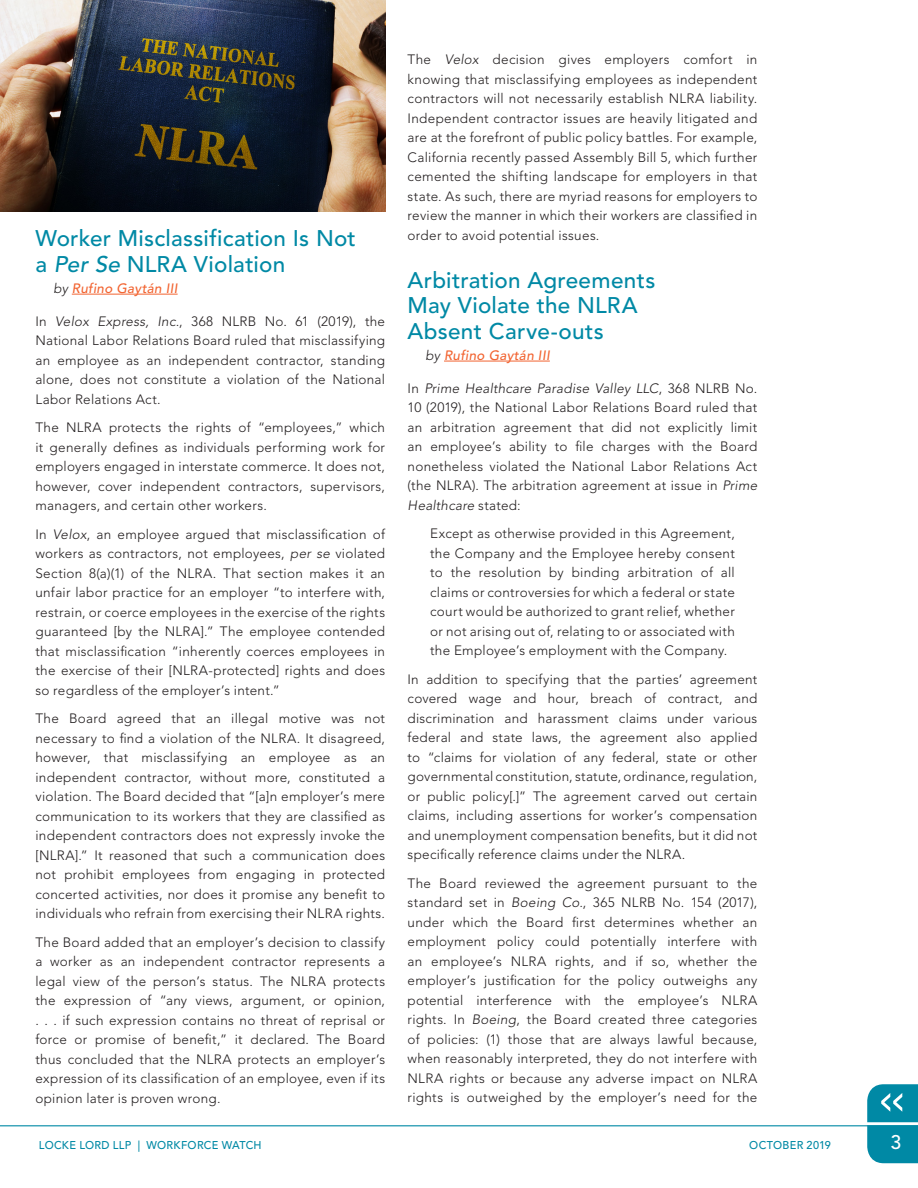
<style>
.page{position:relative;width:918px;height:1188px;background:#fff}
.page>*{position:absolute;margin:0;border:0;box-sizing:border-box;transform-origin:0 0}
.t1{font:500 22.5px/25.5px "Avenir LT Std";letter-spacing:.01em;color:#0089a5}
.t2{font:500 19.5px "Avenir LT Std";color:#fff}
.t3{font:300 13.5px/19.5px "Avenir LT Std";letter-spacing:.02em;color:#231f20;text-align:justify}
.t4{font:italic 500 13.5px "Avenir LT Std";letter-spacing:.025em;color:#f26431}
.t5{font:500 11.25px "Avenir LT Std";letter-spacing:.025em;color:#0089a5}
.s1{font-style:italic}
.s2{font-weight:300;color:#231f20}
</style>
<div class="page">
<hr style="left:0;top:1125px;width:918px;height:1px;background:#0089a5">
<svg style="left:867px;top:1084px;width:51px;height:79px;background:#1994ae"></svg>
<hr style="left:72px;top:294px;width:106px;height:1px;background:#f26431">
<hr style="left:444px;top:361px;width:106px;height:1px;background:#f26431">
<img style="left:0;top:0;width:386px;height:211px">
<h1 class="t1" style="left:35px;top:226px;width:322px">Worker Misclassification Is Not a <span class="s1">Per Se</span> NLRA Violation</h1>
<p class="t4" style="left:53px;top:280px;width:126px"><span class="s2">by</span> Rufino Gaytán III</p>
<p class="t3" style="left:35px;top:311px;width:351px">In <span class="s1">Velox Express, Inc.</span>, 368 NLRB No. 61 (2019), the National Labor Relations Board ruled that misclassifying an employee as an independent contractor, standing alone, does not constitute a violation of the National Labor Relations Act.</p>
<p class="t3" style="left:35px;top:418px;width:351px">The NLRA protects the rights of “employees,” which it generally defines as individuals performing work for employers engaged in interstate commerce. It does not, however, cover independent contractors, supervisors, managers, and certain other workers.</p>
<p class="t3" style="left:35px;top:524px;width:351px">In <span class="s1">Velox</span>, an employee argued that misclassification of workers as contractors, not employees, <span class="s1">per se</span> violated Section 8(a)(1) of the NLRA. That section makes it an unfair labor practice for an employer “to interfere with, restrain, or coerce employees in the exercise of the rights guaranteed [by the NLRA].” The employee contended that misclassification “inherently coerces employees in the exercise of their [NLRA-protected] rights and does so regardless of the employer’s intent.”</p>
<p class="t3" style="left:35px;top:709px;width:351px">The Board agreed that an illegal motive was not necessary to find a violation of the NLRA. It disagreed, however, that misclassifying an employee as an independent contractor, without more, constituted a violation. The Board decided that “[a]n employer’s mere communication to its workers that they are classified as independent contractors does not expressly invoke the [NLRA].” It reasoned that such a communication does not prohibit employees from engaging in protected concerted activities, nor does it promise any benefit to individuals who refrain from exercising their NLRA rights.</p>
<p class="t3" style="left:35px;top:932px;width:351px">The Board added that an employer’s decision to classify a worker as an independent contractor represents a legal view of the person’s status. The NLRA protects the expression of “any views, argument, or opinion, . . . if such expression contains no threat of reprisal or force or promise of benefit,” it declared. The Board thus concluded that the NLRA protects an employer’s expression of its classification of an employee, even if its opinion later is proven wrong.</p>
<p class="t3" style="left:408px;top:50px;width:351px">The <span class="s1">Velox</span> decision gives employers comfort in knowing that misclassifying employees as independent contractors will not necessarily establish NLRA liability.<br>Independent contractor issues are heavily litigated and are at the forefront of public policy battles. For example, California recently passed Assembly Bill 5, which further cemented the shifting landscape for employers in that state. As such, there are myriad reasons for employers to review the manner in which their workers are classified in order to avoid potential issues.</p>
<h1 class="t1" style="left:408px;top:268px;width:249px">Arbitration Agreements<br>May Violate the NLRA<br>Absent Carve-outs</h1>
<p class="t4" style="left:426px;top:347px;width:126px"><span class="s2">by</span> Rufino Gaytán III</p>
<p class="t3" style="left:408px;top:378px;width:351px">In <span class="s1">Prime Healthcare Paradise Valley LLC</span>, 368 NLRB No.<br>10 (2019), the National Labor Relations Board ruled that an arbitration agreement that did not explicitly limit an employee’s ability to file charges with the Board nonetheless violated the National Labor Relations Act (the NLRA). The arbitration agreement at issue in <span class="s1">Prime Healthcare</span> stated:</p>
<p class="t3" style="left:430px;top:524px;width:306px">Except as otherwise provided in this Agreement, the Company and the Employee hereby consent to the resolution by binding arbitration of all claims or controversies for which a federal or state court would be authorized to grant relief, whether or not arising out of, relating to or associated with the Employee’s employment with the Company.</p>
<p class="t3" style="left:408px;top:669px;width:351px">In addition to specifying that the parties’ agreement covered wage and hour, breach of contract, and discrimination and harassment claims under various federal and state laws, the agreement also applied to “claims for violation of any federal, state or other governmental constitution, statute, ordinance, regulation, or public policy[.]” The agreement carved out certain claims, including assertions for worker’s compensation and unemployment compensation benefits, but it did not specifically reference claims under the NLRA.</p>
<p class="t3" style="left:408px;top:873px;width:351px">The Board reviewed the agreement pursuant to the standard set in <span class="s1">Boeing Co.</span>, 365 NLRB No. 154 (2017), under which the Board first determines whether an employment policy could potentially interfere with an employee’s NLRA rights, and if so, whether the employer’s justification for the policy outweighs any potential interference with the employee’s NLRA rights. In <span class="s1">Boeing</span>, the Board created three categories of policies: (1) those that are always lawful because, when reasonably interpreted, they do not interfere with NLRA rights or because any adverse impact on NLRA rights is outweighed by the employer’s need for the</p>
<p class="t5" style="left:39px;top:1138px;width:224px">LOCKE LORD LLP | WORKFORCE WATCH</p>
<p class="t5" style="left:749px;top:1138px;width:83px">OCTOBER 2019</p>
<h2 class="t2" style="left:891px;top:1130px;width:12px">3</h2>
</div>
